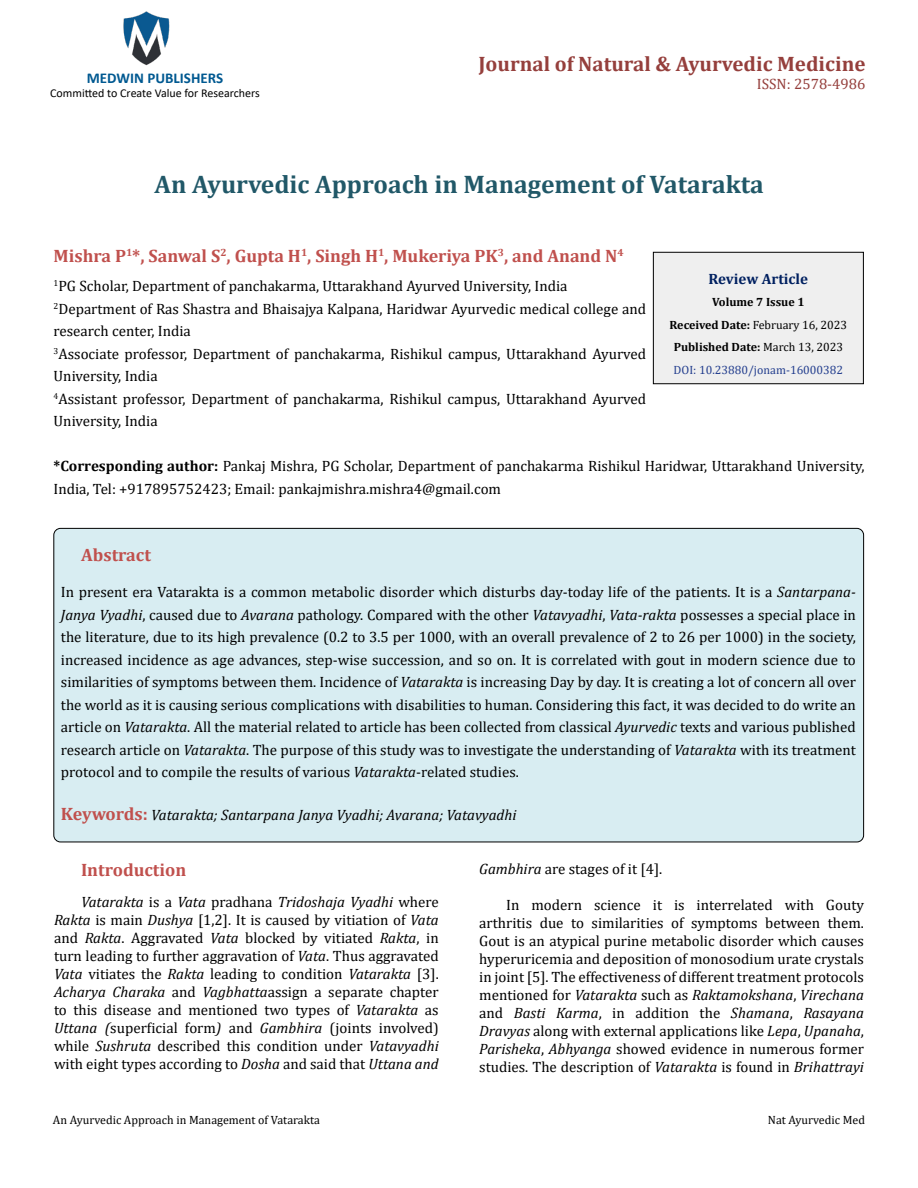
<style>
.page{position:relative;width:918px;height:1188px;background:#fff}
.page>*{position:absolute;margin:0;border:0;box-sizing:border-box;transform-origin:0 0}
.t1{font:700 25.5px "Cambria";color:#215868}
.t2{font:700 21px "Cambria";color:#953f3c}
.t3{font:700 18px "Cambria";color:#c0504d}
.t4{font:15px/18px "Cambria";color:#000;text-align:justify}
.t5{font:italic 15px "Cambria";color:#000}
.t6{font:700 15px "Calibri";color:#005991}
.t7{font:15px "Cambria";color:#953f3c}
.t8{font:700 15px "Cambria";color:#002060}
.t9{font:700 12px/22.5px "Cambria";color:#000;text-align:center}
.t10{font:12px "Cambria";color:#000}
.t11{font:12px "Calibri";color:#000}
.s1{font-weight:700}
.s2{font-weight:400}
.s3{font-weight:400;color:#25408f}
.s4{font-style:italic}
.s5{font-weight:700;font-style:normal;font-size:18px;color:#c0504d}
</style>
<div class="page">
<img style="left:123px;top:11px;width:47px;height:55px">
<div style="left:653px;top:252px;width:210px;height:132px;background:#efefef"></div>
<div style="left:653px;top:252px;width:211px;height:132px;border:1px solid #000"></div>
<div style="left:54px;top:528px;width:810px;height:314px;background:#d8edf2;border-radius:7px"></div>
<p class="t6" style="left:87px;top:67px;width:138px">MEDWIN PUBLISHERS</p>
<p class="t11" style="left:50px;top:85px;width:211px">Committed to Create Value for Researchers</p>
<h2 class="t2" style="left:478px;top:49px;width:389px">Journal of Natural &amp; Ayurvedic Medicine</h2>
<p class="t7" style="left:757px;top:75px;width:110px">ISSN: 2578-4986</p>
<h1 class="t1" style="left:154px;top:167px;width:611px">An Ayurvedic Approach in Management of Vatarakta</h1>
<p class="t3" style="left:54px;top:243px;width:572px">Mishra P<sup>1</sup>*, Sanwal S<sup>2</sup>, Gupta H<sup>1</sup>, Singh H<sup>1</sup>, Mukeriya PK<sup>3</sup>, and Anand N<sup>4</sup></p>
<p class="t4" style="left:54px;top:275px;width:594px;line-height:22.5px;text-align:left"><sup>1</sup>PG Scholar, Department of panchakarma, Uttarakhand Ayurved University, India <sup>2</sup>Department of Ras Shastra and Bhaisajya Kalpana, Haridwar Ayurvedic medical college and research center, India<br><sup>3</sup>Associate professor, Department of panchakarma, Rishikul campus, Uttarakhand Ayurved University, India<br><sup>4</sup>Assistant professor, Department of panchakarma, Rishikul campus, Uttarakhand Ayurved University, India</p>
<p class="t4" style="left:54px;top:455px;width:812px;line-height:22.5px"><span class="s1">*Corresponding author:</span> Pankaj Mishra, PG Scholar, Department of panchakarma Rishikul Haridwar, Uttarakhand University,<br>India, Tel: +917895752423; Email: pankajmishra.mishra4@gmail.com</p>
<p class="t8" style="left:709px;top:268px;width:101px">Review Article</p>
<p class="t9" style="left:670px;top:291px;width:179px">Volume 7 Issue 1<br>Received Date: <span class="s2">February 16, 2023<br></span>Published Date: <span class="s2">March 13, 2023<br></span><span class="s3">DOI: 10.23880/jonam-16000382</span></p>
<p class="t3" style="left:81px;top:543px;width:71px">Abstract</p>
<p class="t4" style="left:61px;top:581px;width:797px;line-height:22.5px">In present era Vatarakta is a common metabolic disorder which disturbs day-today life of the patients. It is a <span class="s4">Santarpana-Janya Vyadhi</span>, caused due to <span class="s4">Avarana</span> pathology. Compared with the other <span class="s4">Vatavyadhi</span>, <span class="s4">Vata-rakta</span> possesses a special place in the literature, due to its high prevalence (0.2 to 3.5 per 1000, with an overall prevalence of 2 to 26 per 1000) in the society, increased incidence as age advances, step-wise succession, and so on. It is correlated with gout in modern science due to similarities of symptoms between them. Incidence of <span class="s4">Vatarakta</span> is increasing Day by day. It is creating a lot of concern all over the world as it is causing serious complications with disabilities to human. Considering this fact, it was decided to do write an article on <span class="s4">Vatarakta</span>. All the material related to article has been collected from classical <span class="s4">Ayurvedic</span> texts and various published research article on <span class="s4">Vatarakta</span>. The purpose of this study was to investigate the understanding of <span class="s4">Vatarakta</span> with its treatment protocol and to compile the results of various <span class="s4">Vatarakta</span>-related studies.</p>
<p class="t5" style="left:61px;top:804px;width:457px"><span class="s5">Keywords:</span> Vatarakta; Santarpana Janya Vyadhi; Avarana; Vatavyadhi</p>
<p class="t3" style="left:81px;top:857px;width:107px">Introduction</p>
<p class="t4" style="left:54px;top:893px;width:386px;text-indent:27px"><span class="s4">Vatarakta</span> is a <span class="s4">Vata</span> pradhana <span class="s4">Tridoshaja Vyadhi</span> where <span class="s4">Rakta</span> is main <span class="s4">Dushya</span> [1,2]. It is caused by vitiation of <span class="s4">Vata </span>and <span class="s4">Rakta</span>. Aggravated <span class="s4">Vata</span> blocked by vitiated <span class="s4">Rakta</span>, in turn leading to further aggravation of <span class="s4">Vata</span>. Thus aggravated <span class="s4">Vata</span> vitiates the <span class="s4">Rakta</span> leading to condition <span class="s4">Vatarakta</span> [3].<br><span class="s4">Acharya Charaka</span> and <span class="s4">Vagbhatta</span>assign a separate chapter to this disease and mentioned two types of <span class="s4">Vatarakta</span> as <span class="s4">Uttana (</span>superficial form<span class="s4">)</span> and <span class="s4">Gambhira</span> (joints involved) while <span class="s4">Sushruta</span> described this condition under <span class="s4">Vatavyadhi </span>with eight types according to <span class="s4">Dosha</span> and said that <span class="s4">Uttana and</span></p>
<p class="t4" style="left:479px;top:859px;width:185px"><span class="s4">Gambhira</span> are stages of it [4].</p>
<p class="t4" style="left:479px;top:895px;width:386px;text-indent:27px">In modern science it is interrelated with Gouty arthritis due to similarities of symptoms between them.<br>Gout is an atypical purine metabolic disorder which causes hyperuricemia and deposition of monosodium urate crystals in joint [5]. The effectiveness of different treatment protocols mentioned for <span class="s4">Vatarakta</span> such as <span class="s4">Raktamokshana</span>, <span class="s4">Virechana </span>and <span class="s4">Basti Karma</span>, in addition the <span class="s4">Shamana</span>, <span class="s4">Rasayana Dravyas</span> along with external applications like <span class="s4">Lepa</span>, <span class="s4">Upanaha</span>, <span class="s4">Parisheka</span>, <span class="s4">Abhyanga</span> showed evidence in numerous former studies. The description of <span class="s4">Vatarakta</span> is found in <span class="s4">Brihattrayi</span></p>
<p class="t10" style="left:53px;top:1113px;width:269px">An Ayurvedic Approach in Management of Vatarakta</p>
<p class="t10" style="left:768px;top:1113px;width:99px">Nat Ayurvedic Med</p>
</div>
